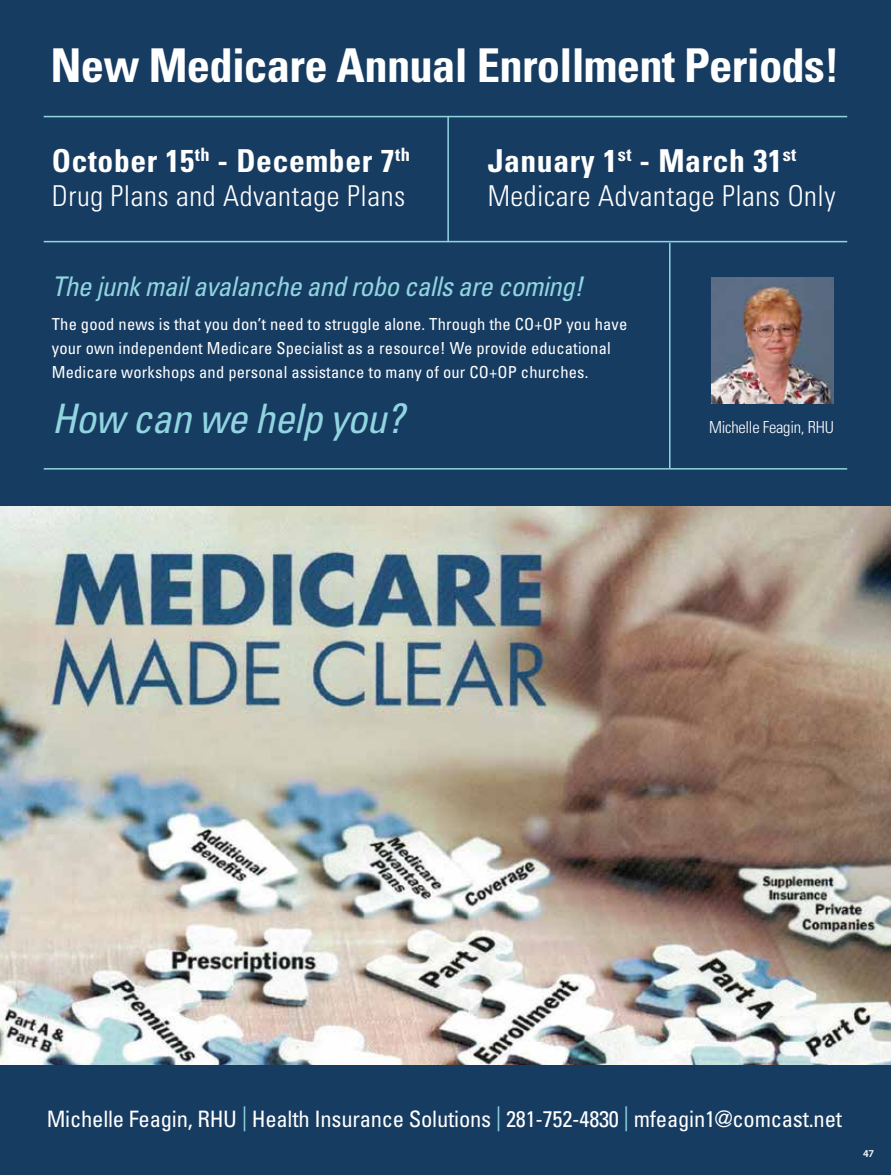
<style>
.page{position:relative;width:891px;height:1175px;background:#fff}
.page>*{position:absolute;margin:0;border:0;box-sizing:border-box;transform-origin:0 0}
.t1{font:700 condensed 46.65px "Univers LT Std";letter-spacing:-.015em;color:#fff}
.t2{font:italic condensed 40.65px "Univers LT Std";letter-spacing:-.02em;color:#90d5df}
.t3{font:700 condensed 31.65px "Univers LT Std";letter-spacing:.02em;color:#fff}
.t4{font:300 condensed 28.8px "Univers LT Std";letter-spacing:.02em;color:#fff}
.t5{font:italic condensed 27px "Univers LT Std";letter-spacing:-.02em;color:#90d5df}
.t6{font:condensed 22.65px "Univers LT Std";letter-spacing:-.01em;color:#fff}
.t7{font:condensed 16.5px/24px "Univers LT Std";letter-spacing:.01em;color:#fff}
.t8{font:300 condensed 16.5px "Univers LT Std";letter-spacing:-.015em;color:#fff}
.t9{font:600 10.5px "Myriad Pro";color:#fff}
.s1{font-size:24.9px;color:#90d5df}
</style>
<div class="page">
<img style="left:0;top:505px;width:891px;height:560px">
<div style="left:0;top:1065px;width:891px;height:109px;background:#173c62"></div>
<div style="left:0;top:0;width:891px;height:505px;background:#173c62"></div>
<hr style="left:44px;top:116px;width:803px;height:1px;background:#90d5df">
<hr style="left:44px;top:241px;width:803px;height:1px;background:#90d5df">
<hr style="left:44px;top:468px;width:803px;height:1px;background:#90d5df">
<img style="left:712px;top:277px;width:122px;height:127px">
<hr style="left:447px;top:117px;width:2px;height:124px;background:#90d5df">
<hr style="left:669px;top:243px;width:2px;height:225px;background:#90d5df">
<h1 class="t1" style="left:50px;top:37px;width:791px">New Medicare Annual Enrollment Periods!</h1>
<h3 class="t3" style="left:52px;top:141px;width:360px">October 15<sup>th</sup> - December 7<sup>th</sup></h3>
<h3 class="t4" style="left:52px;top:179px;width:355px">Drug Plans and Advantage Plans</h3>
<h3 class="t3" style="left:488px;top:141px;width:310px">January 1<sup>st</sup> - March 31<sup>st</sup></h3>
<h3 class="t4" style="left:488px;top:179px;width:350px">Medicare Advantage Plans Only</h3>
<h3 class="t5" style="left:52px;top:270px;width:533px">The junk mail avalanche and robo calls are coming!</h3>
<p class="t7" style="left:52px;top:312px;width:577px">The good news is that you don’t need to struggle alone. Through the CO+OP you have your own independent Medicare Specialist as a resource! We provide educational<br>Medicare workshops and personal assistance to many of our CO+OP churches.</p>
<h2 class="t2" style="left:52px;top:393px;width:354px">How can we help you?</h2>
<p class="t8" style="left:709px;top:418px;width:126px">Michelle Feagin, RHU</p>
<h3 class="t6" style="left:47px;top:1104px;width:797px">Michelle Feagin, RHU <span class="s1">|</span> Health Insurance Solutions <span class="s1">|</span> 281-752-4830 <span class="s1">|</span> mfeagin1@comcast.net</h3>
<p class="t9" style="left:863px;top:1147px;width:13px">47</p>
</div>
